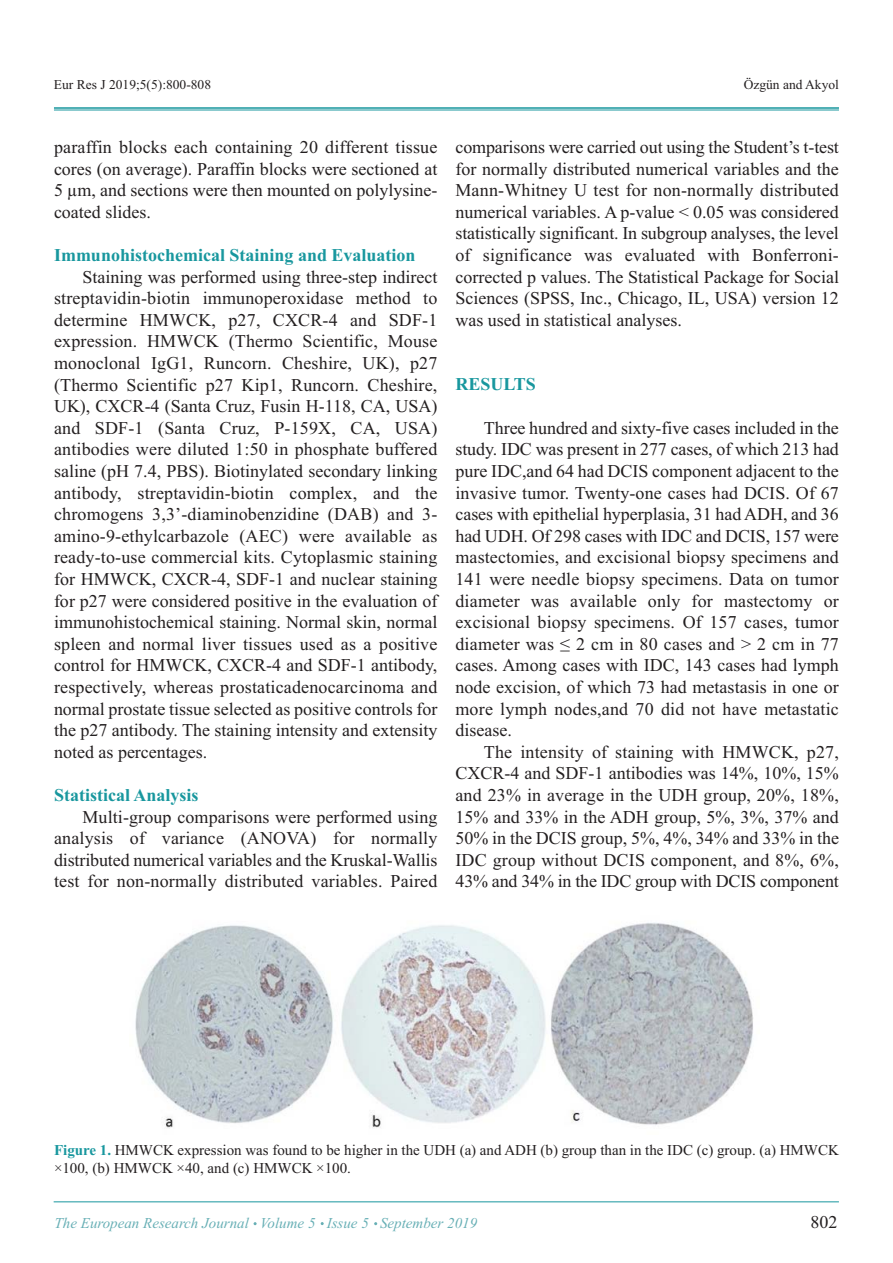
<style>
.page{position:relative;width:893px;height:1263px;background:#fff}
.page>*{position:absolute;margin:0;border:0;box-sizing:border-box;transform-origin:0 0}
.t1{font:18px/21.6px "Times New Roman";color:#231f20;text-align:justify}
.t2{font:700 18px "Times New Roman";color:#18979e}
.t3{font:15px/18px "Times New Roman";color:#231f20}
.t4{font:italic 15px "Times New Roman";color:#67afb5}
.t5{font:13.5px "Times New Roman";color:#231f20}
.s1{font-weight:700;color:#18979e}
</style>
<div class="page">
<hr style="left:54px;top:1201px;width:785px;height:1px;background:#18979e">
<hr style="left:54px;top:107px;width:785px;height:2px;background:#18979e">
<hr style="left:54px;top:110px;width:785px;height:1px;background:#18979e">
<img style="left:135px;top:922px;width:618px;height:207px">
<p class="t5" style="left:54px;top:77px;width:159px">Eur Res J 2019;5(5):800-808</p>
<p class="t5" style="left:744px;top:77px;width:97px">Özgün and Akyol</p>
<p class="t1" style="left:54px;top:136px;width:385px">paraffin blocks each containing 20 different tissue cores (on average). Paraffin blocks were sectioned at 5 µm, and sections were then mounted on polylysine&shy;coated slides.</p>
<p class="t2" style="left:54px;top:244px;width:363px">Immunohistochemical Staining and Evaluation</p>
<p class="t1" style="left:54px;top:265px;width:385px;text-indent:28px">Staining was performed using three-step indirect streptavidin-biotin immunoperoxidase method to determine HMWCK, p27, CXCR-4 and SDF-1 expression. HMWCK (Thermo Scientific, Mouse monoclonal IgG1, Runcorn. Cheshire, UK), p27 (Thermo Scientific p27 Kip1, Runcorn. Cheshire, UK), CXCR-4 (Santa Cruz, Fusin H-118, CA, USA) and SDF-1 (Santa Cruz, P-159X, CA, USA) antibodies were diluted 1:50 in phosphate buffered saline (pH 7.4, PBS). Biotinylated secondary linking antibody, streptavidin-biotin complex, and the chromogens 3,3’-diaminobenzidine (DAB) and 3- amino-9-ethylcarbazole (AEC) were available as ready-to-use commercial kits. Cytoplasmic staining for HMWCK, CXCR-4, SDF-1 and nuclear staining for p27 were considered positive in the evaluation of immunohistochemical staining. Normal skin, normal spleen and normal liver tissues used as a positive control for HMWCK, CXCR-4 and SDF-1 antibody, respectively, whereas prostaticadenocarcinoma and normal prostate tissue selected as positive controls for the p27 antibody. The staining intensity and extensity noted as percentages.</p>
<p class="t2" style="left:54px;top:784px;width:146px">Statistical Analysis</p>
<p class="t1" style="left:54px;top:805px;width:385px;text-indent:28px">Multi-group comparisons were performed using analysis of variance (ANOVA) for normally distributed numerical variables and the Kruskal-Wallis test for non-normally distributed variables. Paired</p>
<p class="t1" style="left:455px;top:136px;width:385px">comparisons were carried out using the Student’s t-test for normally distributed numerical variables and the Mann-Whitney U test for non-normally distributed numerical variables. A p-value &lt; 0.05 was considered statistically significant. In subgroup analyses, the level of significance was evaluated with Bonferroni&shy;corrected p values. The Statistical Package for Social Sciences (SPSS, Inc., Chicago, IL, USA) version 12 was used in statistical analyses.</p>
<p class="t2" style="left:455px;top:373px;width:82px">RESULTS</p>
<p class="t1" style="left:455px;top:417px;width:385px;text-indent:28px">Three hundred and sixty-five cases included in the study. IDC was present in 277 cases, of which 213 had pure IDC,and 64 had DCIS component adjacent to the invasive tumor. Twenty-one cases had DCIS. Of 67 cases with epithelial hyperplasia, 31 had ADH, and 36 had UDH. Of 298 cases with IDC and DCIS, 157 were mastectomies, and excisional biopsy specimens and 141 were needle biopsy specimens. Data on tumor diameter was available only for mastectomy or excisional biopsy specimens. Of 157 cases, tumor diameter was ≤ 2 cm in 80 cases and &gt; 2 cm in 77 cases. Among cases with IDC, 143 cases had lymph node excision, of which 73 had metastasis in one or more lymph nodes,and 70 did not have metastatic disease.</p>
<p class="t1" style="left:455px;top:741px;width:385px;text-indent:28px">The intensity of staining with HMWCK, p27, CXCR-4 and SDF-1 antibodies was 14%, 10%, 15% and 23% in average in the UDH group, 20%, 18%, 15% and 33% in the ADH group, 5%, 3%, 37% and 50% in the DCIS group, 5%, 4%, 34% and 33% in the IDC group without DCIS component, and 8%, 6%, 43% and 34% in the IDC group with DCIS component</p>
<p class="t3" style="left:54px;top:1140px;width:786px"><span class="s1">Figure 1.</span> HMWCK expression was found to be higher in the UDH (a) and ADH (b) group than in the IDC (c) group. (a) HMWCK ×100, (b) HMWCK ×40, and (c) HMWCK ×100.</p>
<p class="t4" style="left:55px;top:1214px;width:424px">The European Research Journal Volume 5 Issue 5 September 2019</p>
<p class="t1" style="left:811px;top:1211px;width:28px">802</p>
</div>
